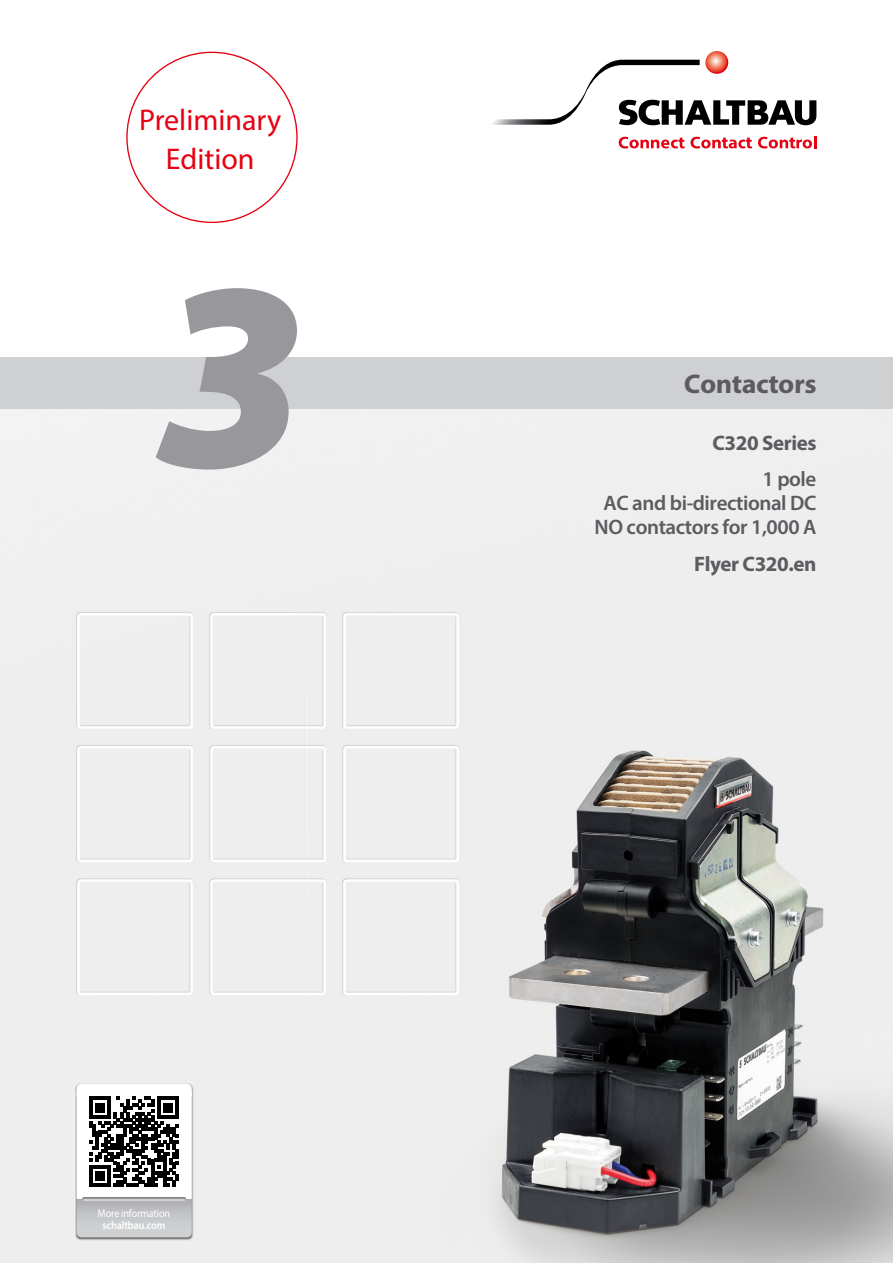
<style>
.page{position:relative;width:893px;height:1263px;background:#fff}
.page>*{position:absolute;margin:0;border:0;box-sizing:border-box;transform-origin:0 0}
.t1{font:italic 900 270px "Myriad Pro";color:#98989c}
.t2{font:30px/38.8px "Myriad Pro";color:#e60012;text-align:center}
.t3{font:700 27px "Myriad Pro";color:#5c5b60}
.t4{font:600 21px/24px "Myriad Pro";letter-spacing:-.02em;color:#5c5b60;text-align:right}
.t5{font:700 21px "Myriad Pro";letter-spacing:-.02em;color:#5c5b60}
.t6{font:11.25px "Myriad Pro";letter-spacing:-.01em;color:#fff;scale:.9 1}
.t7{font:600 11.25px "Myriad Pro";letter-spacing:-.01em;color:#fff;scale:.9 1}
</style>
<div class="page">
<img style="left:0;top:408px;width:893px;height:855px">
<div style="left:0;top:357px;width:893px;height:51px;background:#ced0d2"></div>
<svg style="left:705px;top:51px;width:23px;height:23px"></svg>
<svg style="left:492px;top:60px;width:324px;height:65px"></svg>
<svg style="left:619px;top:137px;width:133px;height:12px"></svg>
<svg style="left:758px;top:136px;width:58px;height:13px"></svg>
<div style="left:75px;top:1083px;width:119px;height:157px;background:#000;opacity:.65"></div>
<div style="left:77px;top:1084px;width:115px;height:15px;background:#fff;border-radius:5px"></div>
<svg style="left:77px;top:1091px;width:115px;height:146px"></svg>
<h2 class="t2" style="left:139px;top:100px;width:143px">Preliminary<br>Edition</h2>
<h1 class="t1" style="left:154px;top:196px;width:153px">3</h1>
<p class="t6" style="left:98px;top:1206px;width:82px">More information</p>
<p class="t7" style="left:103px;top:1218px;width:71px">schaltbau.com</p>
<p class="t3" style="left:684px;top:366px;width:135px">Contactors</p>
<p class="t5" style="left:713px;top:429px;width:105px">C320 Series</p>
<p class="t4" style="left:595px;top:467px;width:223px">1 pole<br>AC and bi-directional DC<br>NO contactors for 1,000 A</p>
<p class="t5" style="left:694px;top:550px;width:124px">Flyer C320.en</p>
</div>
